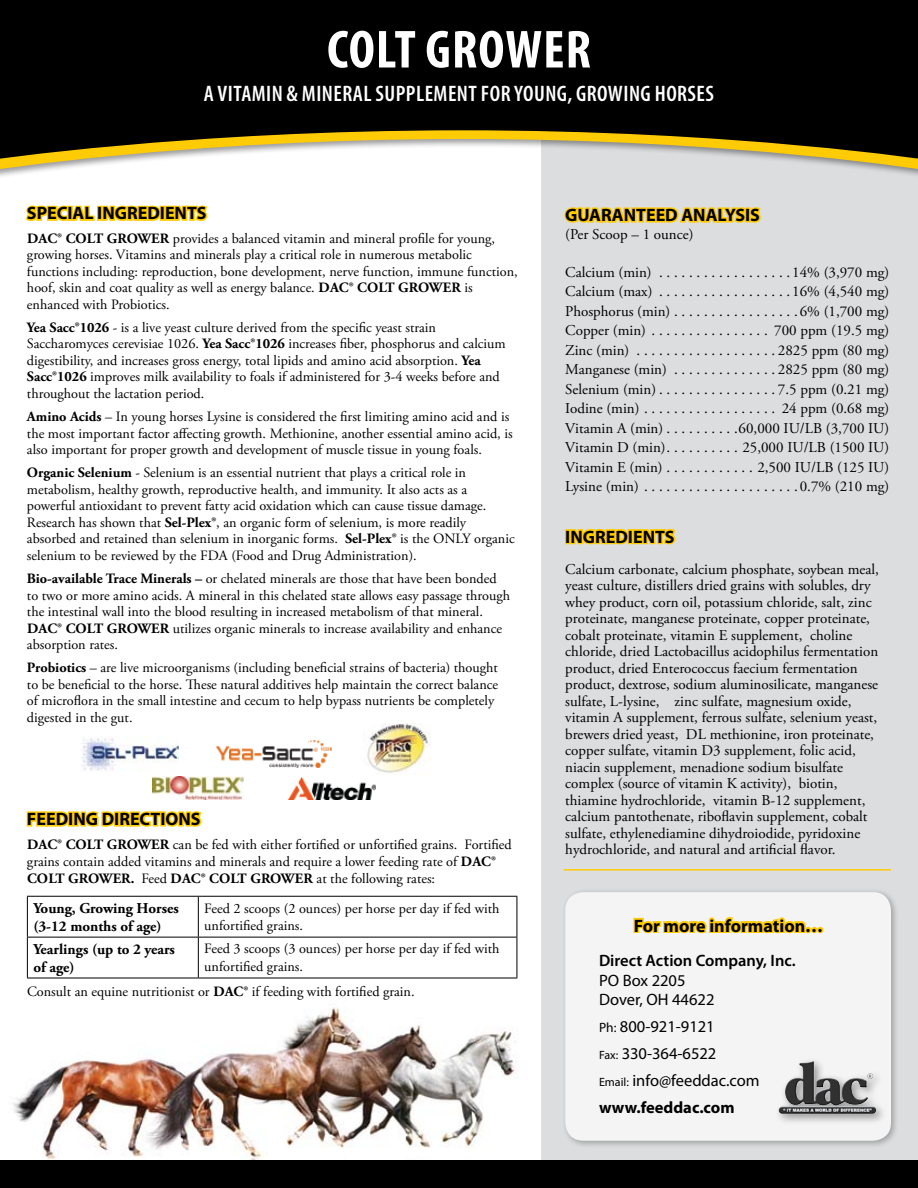
<style>
.page{position:relative;width:918px;height:1188px;background:#fff}
.page>*{position:absolute;margin:0;border:0;box-sizing:border-box;transform-origin:0 0}
.t1{font:700 condensed 54px "Myriad Pro";color:#fff}
.t2{font:600 condensed 22.5px "Myriad Pro";letter-spacing:.02em;color:#fff}
.t3{font:700 18px "Myriad Pro";color:#000}
.t4{font:16.5px/27px "Myriad Pro";color:#000}
.t5{font:600 16.5px "Myriad Pro";color:#000}
.t6{font:15px/16.5px "Adobe Garamond Pro";color:#000;text-align:justify}
.t7{font:700 15px/18px "Adobe Garamond Pro";color:#000}
.t8{font:14.25px/16.5px "Adobe Garamond Pro";color:#000}
.s1{font-weight:700}
.s2{font-family:"Adobe Garamond";font-weight:700}
.s3{font-size:13.5px}
.s4{font-size:12px}
</style>
<div class="page">
<div style="left:542px;top:120px;width:376px;height:1068px;background:#dcddde"></div>
<div style="left:0;top:0;width:918px;height:180px;background:#000;opacity:.4"></div>
<svg style="left:0;top:160px;width:918px;height:11px"></svg>
<img style="left:12px;top:1007px;width:505px;height:153px">
<svg style="left:0;top:0;width:918px;height:160px;background:#1d1b10"></svg>
<svg style="left:564px;top:207px;width:197px;height:16px;background:#f8cd29"></svg>
<div style="left:565px;top:529px;width:6px;height:15px;border:3px solid #ffcb05"></div>
<svg style="left:569px;top:528px;width:107px;height:17px;background:#f8cd2a"></svg>
<svg style="left:26px;top:205px;width:182px;height:16px;background:#ffd32c"></svg>
<svg style="left:26px;top:811px;width:176px;height:16px;background:#ffd22a"></svg>
<hr style="left:27px;top:896px;width:171px;height:1px;background:#000">
<hr style="left:27px;top:897px;width:1px;height:40px;background:#000">
<hr style="left:198px;top:896px;width:319px;height:1px;background:#000">
<hr style="left:198px;top:897px;width:1px;height:40px;background:#000">
<hr style="left:517px;top:897px;width:1px;height:40px;background:#000">
<hr style="left:27px;top:937px;width:171px;height:1px;background:#000">
<hr style="left:27px;top:937px;width:1px;height:41px;background:#000">
<hr style="left:198px;top:937px;width:319px;height:1px;background:#000">
<hr style="left:198px;top:937px;width:1px;height:41px;background:#000">
<hr style="left:517px;top:937px;width:1px;height:41px;background:#000">
<hr style="left:27px;top:978px;width:171px;height:1px;background:#000">
<hr style="left:198px;top:978px;width:319px;height:1px;background:#000">
<div style="left:0;top:1160px;width:918px;height:28px;background:#000"></div>
<hr style="left:564px;top:869px;width:327px;height:2px;background:#ffcb05">
<div style="left:561px;top:888px;width:338px;height:261px;background:#000;opacity:.4"></div>
<div style="left:565px;top:892px;width:326px;height:249px;background:#f4f4f4;border-radius:18px"></div>
<svg style="left:633px;top:917px;width:190px;height:17px"></svg>
<div style="left:774px;top:1056px;width:113px;height:69px;background:#000;opacity:.4"></div>
<img style="left:785px;top:1061px;width:28px;height:34px">
<img style="left:82px;top:737px;width:96px;height:34px">
<img style="left:152px;top:777px;width:91px;height:23px">
<img style="left:217px;top:740px;width:114px;height:28px">
<img style="left:288px;top:777px;width:88px;height:22px">
<img style="left:363px;top:723px;width:67px;height:50px">
<h1 class="t1" style="left:327px;top:20px;width:23px">COLT</h1>
<h1 class="t1" style="left:425px;top:20px;width:29px">GROWER</h1>
<h2 class="t2" style="left:204px;top:81px;width:34px">A VITAMIN</h2>
<h2 class="t2" style="left:287px;top:81px;width:40px">&amp; MINERAL</h2>
<h2 class="t2" style="left:376px;top:81px;width:21px">SUPPLEMENT</h2>
<h2 class="t2" style="left:481px;top:81px;width:207px">FOR YOUNG, GROWING HORSES</h2>
<p class="t3" style="left:27px;top:203px;width:181px">SPECIAL INGREDIENTS</p>
<p class="t8" style="left:27px;top:230px;width:492px"><span class="s1">dac® Colt Grower</span> provides a balanced vitamin and mineral profile for young, growing horses. Vitamins and minerals play a critical role in numerous metabolic functions including: reproduction, bone development, nerve function, immune function, hoof, skin and coat quality as well as energy balance. <span class="s1">dac® Colt Grower</span> is enhanced with Probiotics.</p>
<p class="t8" style="left:27px;top:320px;width:480px"><span class="s1">Yea Sacc®1026</span> - is a live yeast culture derived from the specific yeast strain Saccharomyces cerevisiae 1026. <span class="s1">Yea Sacc®1026</span> increases fiber, phosphorus and calcium digestibility, and increases gross energy, total lipids and amino acid absorption. <span class="s1">Yea Sacc®1026</span> improves milk availability to foals if administered for 3-4 weeks before and throughout the lactation period.</p>
<p class="t8" style="left:27px;top:409px;width:487px"><span class="s1">Amino Acids</span> – In young horses Lysine is considered the first limiting amino acid and is the most important factor affecting growth. Methionine, another essential amino acid, is also important for proper growth and development of muscle tissue in young foals.</p>
<p class="t8" style="left:27px;top:465px;width:489px"><span class="s1">Organic Selenium</span> - Selenium is an essential nutrient that plays a critical role in metabolism, healthy growth, reproductive health, and immunity. It also acts as a powerful antioxidant to prevent fatty acid oxidation which can cause tissue damage.<br>Research has shown that <span class="s1">Sel-Plex®</span>, an organic form of selenium, is more readily absorbed and retained than selenium in inorganic forms. <span class="s2">Sel-Plex</span><span class="s1">®</span> is the ONLY organic selenium to be reviewed by the FDA (Food and Drug Administration).</p>
<p class="t8" style="left:27px;top:571px;width:485px"><span class="s1">Bio-available Trace Minerals –</span> or chelated minerals are those that have been bonded to two or more amino acids. A mineral in this chelated state allows easy passage through the intestinal wall into the blood resulting in increased metabolism of that mineral. <span class="s1">dac® Colt Grower</span> utilizes organic minerals to increase availability and enhance absorption rates.</p>
<p class="t8" style="left:27px;top:660px;width:473px"><span class="s1">Probiotics</span> – are live microorganisms (including beneficial strains of bacteria) thought to be beneficial to the horse. These natural additives help maintain the correct balance of microflora in the small intestine and cecum to help bypass nutrients be completely digested in the gut.</p>
<p class="t3" style="left:27px;top:809px;width:175px">FEEDING DIRECTIONS</p>
<p class="t8" style="left:27px;top:836px;width:486px;line-height:17.1px"><span class="s1">dac® Colt Grower</span> can be fed with either fortified or unfortified grains. Fortified grains contain added vitamins and minerals and require a lower feeding rate of <span class="s1">dac®<br>Colt Grower.</span> Feed <span class="s1">dac® Colt Grower</span> at the following rates:</p>
<p class="t7" style="left:33px;top:900px;width:147px">Young, Growing Horses (3-12 months of age)</p>
<p class="t8" style="left:204px;top:900px;width:297px;line-height:17.1px">Feed 2 scoops (2 ounces) per horse per day if fed with unfortified grains.</p>
<p class="t7" style="left:33px;top:941px;width:143px">Yearlings (up to 2 years of age)</p>
<p class="t8" style="left:204px;top:941px;width:297px;line-height:17.1px">Feed 3 scoops (3 ounces) per horse per day if fed with unfortified grains.</p>
<p class="t8" style="left:27px;top:984px;width:387px">Consult an equine nutritionist or <span class="s1">dac®</span> if feeding with fortified grain.</p>
<p class="t3" style="left:565px;top:205px;width:196px">GUARANTEED ANALYSIS</p>
<p class="t6" style="left:565px;top:227px;width:130px">(Per Scoop – 1 ounce)</p>
<p class="t6" style="left:565px;top:263px;width:326px;line-height:19.5px">Calcium (min) . . . . . . . . . . . . . . . . . 14% (3,970 mg)<br>Calcium (max) . . . . . . . . . . . . . . . . . 16% (4,540 mg)<br>Phosphorus (min) . . . . . . . . . . . . . . . . . 6% (1,700 mg)<br>Copper (min) . . . . . . . . . . . . . . . . 700 ppm (19.5 mg)<br>Zinc (min) . . . . . . . . . . . . . . . . . . 2825 ppm (80 mg)<br>Manganese (min) . . . . . . . . . . . . . 2825 ppm (80 mg)<br>Selenium (min) . . . . . . . . . . . . . . . 7.5 ppm (0.21 mg)<br>Iodine (min) . . . . . . . . . . . . . . . . . . 24 ppm (0.68 mg)<br>Vitamin A (min) . . . . . . . . . 60,000 IU/LB (3,700 IU)<br>Vitamin D (min) . . . . . . . . . . 25,000 IU/LB (1500 IU)<br>Vitamin E (min) . . . . . . . . . . . . 2,500 IU/LB (125 IU)<br>Lysine (min) . . . . . . . . . . . . . . . . . . . . 0.7% (210 mg)</p>
<p class="t3" style="left:565px;top:527px;width:111px">INGREDIENTS</p>
<p class="t6" style="left:565px;top:561px;width:315px;text-align:left">Calcium carbonate, calcium phosphate, soybean meal, yeast culture, distillers dried grains with solubles, dry whey product, corn oil, potassium chloride, salt, zinc proteinate, manganese proteinate, copper proteinate, cobalt proteinate, vitamin E supplement, choline chloride, dried Lactobacillus acidophilus fermentation product, dried Enterococcus faecium fermentation product, dextrose, sodium aluminosilicate, manganese sulfate, L-lysine, zinc sulfate, magnesium oxide, vitamin A supplement, ferrous sulfate, selenium yeast, brewers dried yeast, DL methionine, iron proteinate, copper sulfate, vitamin D3 supplement, folic acid, niacin supplement, menadione sodium bisulfate complex (source of vitamin K activity), biotin, thiamine hydrochloride, vitamin B-12 supplement, calcium pantothenate, riboflavin supplement, cobalt sulfate, ethylenediamine dihydroiodide, pyridoxine hydrochloride, and natural and artificial flavor.</p>
<p class="t3" style="left:634px;top:915px;width:191px">For more information…</p>
<p class="t5" style="left:599px;top:951px;width:198px">Direct Action Company, Inc.</p>
<p class="t4" style="left:599px;top:970px;width:117px;line-height:19.8px">PO Box 2205<br>Dover, OH 44622</p>
<p class="t4" style="left:599px;top:1014px;width:162px"><span class="s3">Ph:</span> 800-921-9121<br><span class="s4">Fax:</span> 330-364-6522<br><span class="s4">Email:</span> info@feeddac.com <span class="s1">www.feeddac.com</span></p>
</div>
